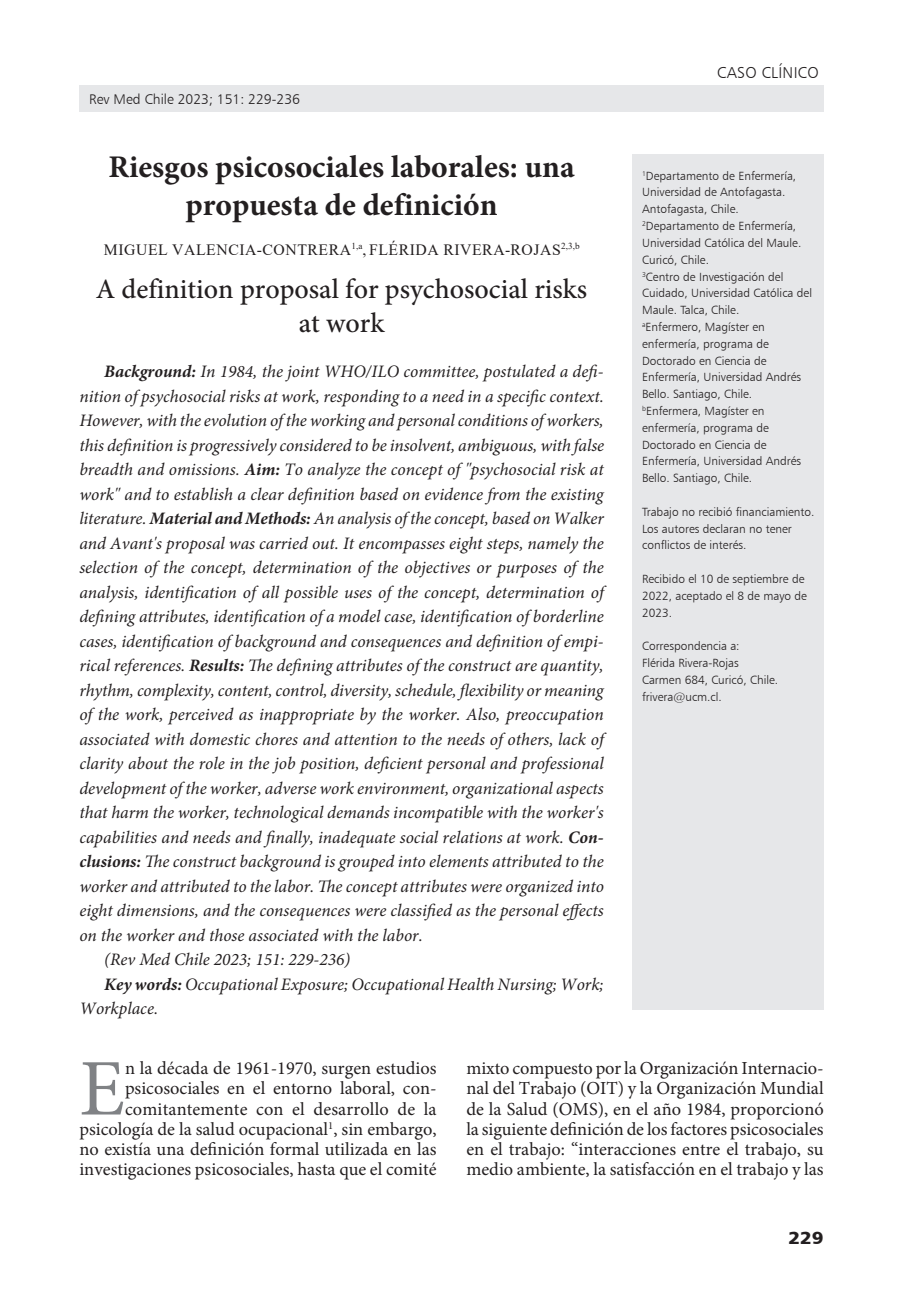
<style>
.page{position:relative;width:918px;height:1315px;background:#fff}
.page>*{position:absolute;margin:0;border:0;box-sizing:border-box;transform-origin:0 0}
.MT_TEXTO{font:80.33px "Minion Pro";color:#808285}
.MT_AUTOR{font:700 31.5px/37.8px "Minion Pro";color:#231f20;text-align:center}
.MT_AUTOR-2{font:500 28px "Minion Pro";color:#231f20}
.MT_TEXTO-2{font:18.38px/20.1px "Minion Pro";color:#231f20;text-align:right}
.MT_AUTOR-3{font:italic 17.5px/24.5px "Minion Pro";color:#231f20;text-align:justify}
.t1{font:17.5px "Humanist 777 BT Black B";color:#231f20;scale:1.1 1}
.MT_AUTOR-4{font:15.75px "Times New Roman";letter-spacing:.035em;color:#231f20}
.t2{font:15.75px "Humanist 777 BT Light B";letter-spacing:.02em;color:#231f20}
.t3{font:14px "Humanist 777 BT Light B";color:#231f20}
.MT_RECUADRO{font:11.9px/16.8px "Humanist 777 BT Light B";color:#231f20}
.s1{font-weight:700}
</style>
<div class="page">
<div style="left:79px;top:85px;width:744px;height:26px;background:#e6e7e9"></div>
<div style="left:632px;top:154px;width:191px;height:855px;background:#e6e7e9"></div>
<p class="t3" style="left:89px;top:90px;width:212px">Rev Med Chile 2023; 151: 229-236</p>
<p class="MT_AUTOR" style="left:108px;top:147px;width:468px">Riesgos psicosociales laborales: una propuesta de definición</p>
<p class="MT_AUTOR-4" style="left:104px;top:238px;width:477px">MIGUEL VALENCIA-CONTRERA<sup>1,a</sup>, FLÉRIDA RIVERA-ROJAS<sup>2,3,b</sup></p>
<p class="MT_AUTOR-2" style="left:96px;top:270px;width:493px">A definition proposal for psychosocial risks</p>
<p class="MT_AUTOR-2" style="left:299px;top:304px;width:87px">at work</p>
<p class="MT_AUTOR-3" style="left:79px;top:359px;width:526px;text-indent:25px"><span class="s1">Background:</span> In 1984, the joint WHO/ILO committee, postulated a defi&shy;nition of psychosocial risks at work, responding to a need in a specific context.<br>However, with the evolution of the working and personal conditions of workers, this definition is progressively considered to be insolvent, ambiguous, with false breadth and omissions. <span class="s1">Aim:</span> To analyze the concept of "psychosocial risk at work" and to establish a clear definition based on evidence from the existing literature. <span class="s1">Material and Methods:</span> An analysis of the concept, based on Walker and Avant's proposal was carried out. It encompasses eight steps, namely the selection of the concept, determination of the objectives or purposes of the analysis, identification of all possible uses of the concept, determination of defining attributes, identification of a model case, identification of borderline cases, identification of background and consequences and definition of empi&shy;rical references. <span class="s1">Results:</span> The defining attributes of the construct are quantity, rhythm, complexity, content, control, diversity, schedule, flexibility or meaning of the work, perceived as inappropriate by the worker. Also, preoccupation associated with domestic chores and attention to the needs of others, lack of clarity about the role in the job position, deficient personal and professional development of the worker, adverse work environment, organizational aspects that harm the worker, technological demands incompatible with the worker's capabilities and needs and finally, inadequate social relations at work. <span class="s1">Con&shy;clusions:</span> The construct background is grouped into elements attributed to the worker and attributed to the labor. The concept attributes were organized into eight dimensions, and the consequences were classified as the personal effects on the worker and those associated with the labor.</p>
<p class="MT_AUTOR-3" style="left:104px;top:947px;width:248px">(Rev Med Chile 2023; 151: 229-236)</p>
<p class="MT_AUTOR-3" style="left:79px;top:972px;width:526px;text-indent:25px"><span class="s1">Key words:</span> Occupational Exposure; Occupational Health Nursing; Work;<br>Workplace.</p>
<p class="t2" style="left:717px;top:63px;width:103px">CASO CLÍNICO</p>
<p class="MT_RECUADRO" style="left:642px;top:167px;width:156px"><sup>1</sup>Departamento de Enfermería,<br>Universidad de Antofagasta.<br>Antofagasta, Chile.</p>
<p class="MT_RECUADRO" style="left:642px;top:217px;width:161px"><sup>2</sup>Departamento de Enfermería,<br>Universidad Católica del Maule.<br>Curicó, Chile.</p>
<p class="MT_RECUADRO" style="left:642px;top:268px;width:171px"><sup>3</sup>Centro de Investigación del<br>Cuidado, Universidad Católica del<br>Maule. Talca, Chile.</p>
<p class="MT_RECUADRO" style="left:642px;top:318px;width:161px"><sup>a</sup>Enfermero, Magíster en enfermería, programa de<br>Doctorado en Ciencia de<br>Enfermería, Universidad Andrés<br>Bello. Santiago, Chile.</p>
<p class="MT_RECUADRO" style="left:642px;top:402px;width:161px"><sup>b</sup>Enfermera, Magíster en enfermería, programa de<br>Doctorado en Ciencia de<br>Enfermería, Universidad Andrés<br>Bello. Santiago, Chile.</p>
<p class="MT_RECUADRO" style="left:642px;top:503px;width:174px">Trabajo no recibió financiamiento.</p>
<p class="MT_RECUADRO" style="left:642px;top:520px;width:151px">Los autores declaran no tener conflictos de interés.</p>
<p class="MT_RECUADRO" style="left:642px;top:570px;width:166px">Recibido el 10 de septiembre de<br>2022, aceptado el 8 de mayo de<br>2023.</p>
<p class="MT_RECUADRO" style="left:642px;top:637px;width:99px">Correspondencia a:</p>
<p class="MT_RECUADRO" style="left:642px;top:654px;width:98px">Flérida Rivera-Rojas</p>
<p class="MT_RECUADRO" style="left:642px;top:671px;width:138px">Carmen 684, Curicó, Chile.</p>
<p class="MT_RECUADRO" style="left:642px;top:688px;width:81px">frivera@ucm.cl.</p>
<p class="MT_TEXTO-2" style="left:79px;top:1058px;width:359px">n la década de 1961-1970, surgen estudios psicosociales en el entorno laboral, con&shy;comitantemente con el desarrollo de la psicología de la salud ocupacional<sup>1</sup>, sin embargo, no existía una definición formal utilizada en las investigaciones psicosociales, hasta que el comité</p>
<p class="MT_TEXTO-2" style="left:466px;top:1058px;width:359px;text-align:justify">mixto compuesto por la Organización Internacio&shy;nal del Trabajo (OIT) y la Organización Mundial de la Salud (OMS), en el año 1984, proporcionó la siguiente definición de los factores psicosociales en el trabajo: “interacciones entre el trabajo, su medio ambiente, la satisfacción en el trabajo y las</p>
<p class="MT_TEXTO" style="left:79px;top:1035px;width:47px">E</p>
<p class="t1" style="left:788px;top:1226px;width:34px">229</p>
</div>
